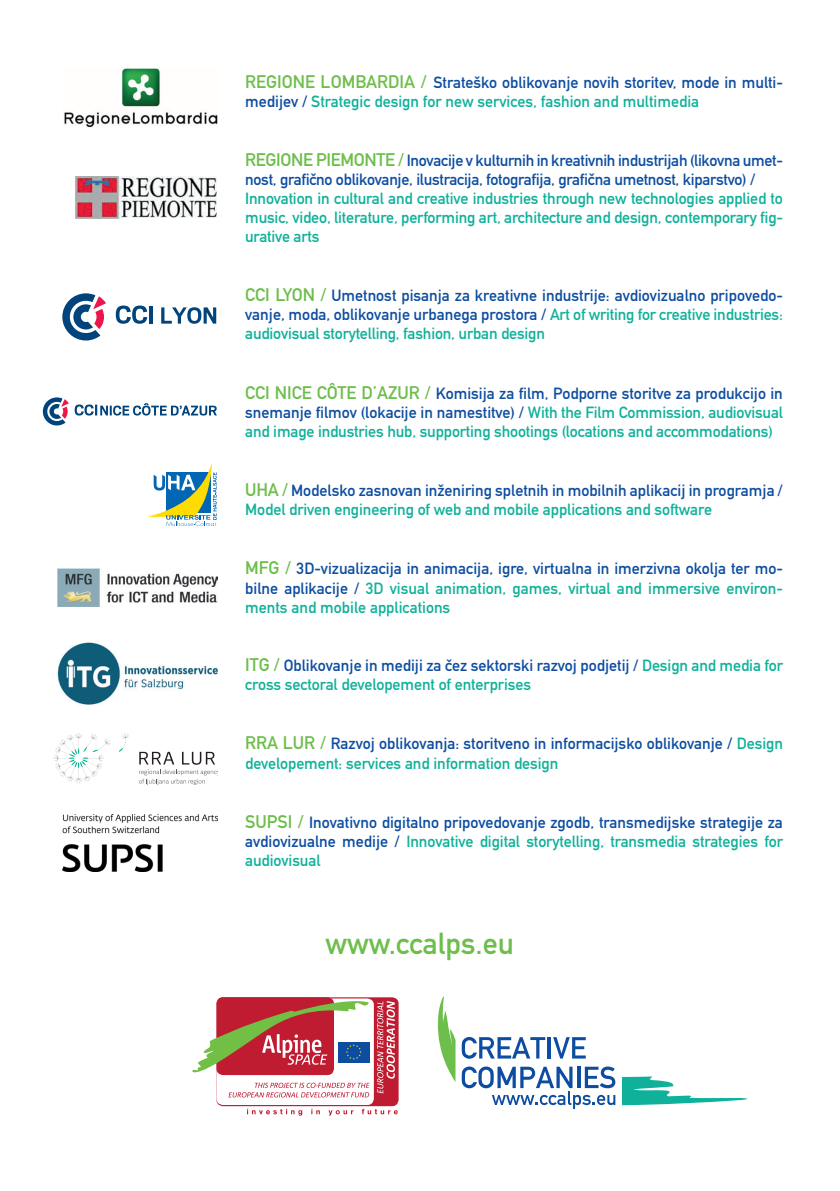
<style>
.page{position:relative;width:840px;height:1191px;background:#fff}
.page>*{position:absolute;margin:0;border:0;box-sizing:border-box;transform-origin:0 0}
.titolo{font:30px "DIN Mittelschrift Std";color:#6dbe4b}
.titolo-2{font:16px/19.2px "DIN Mittelschrift Std";color:#0d4da1}
.titolo-3{font:16px/19.2px "DIN Mittelschrift Std";letter-spacing:-.01em;color:#0fb19a;text-align:justify}
.titolo-4{font:16px/19.2px "DIN Mittelschrift LTCE";letter-spacing:-.015em;color:#0d4da1}
.s1{font-size:18px;color:#6dbe4b}
.s2{color:#0fb19a}
.s3{font-family:"DIN Mittelschrift Std";font-size:18px;color:#6dbe4b}
.s4{font-family:"DIN Mittelschrift Std"}
.s5{color:#0d4da1}
.s6{font-family:"DIN Mittelschrift LTCE";color:#0d4da1}
</style>
<div class="page">
<svg style="left:216px;top:997px;width:182px;height:109px"></svg>
<div style="left:216px;top:998px;width:157px;height:107px;background:#fff;border-radius:7px"></div>
<div style="left:216px;top:997px;width:118px;height:78px;background:#bf1c31;border-radius:7px"></div>
<svg style="left:192px;top:998px;width:177px;height:74px"></svg>
<svg style="left:247px;top:1108px;width:150px;height:7px"></svg>
<svg style="left:377px;top:1001px;width:17px;height:92px"></svg>
<svg style="left:228px;top:1082px;width:141px;height:15px"></svg>
<svg style="left:461px;top:1037px;width:84px;height:21px"></svg>
<hr style="left:547px;top:1037px;width:3px;height:21px;background:#0d4da1">
<svg style="left:553px;top:1037px;width:32px;height:21px"></svg>
<svg style="left:437px;top:996px;width:18px;height:85px"></svg>
<svg style="left:461px;top:1066px;width:287px;height:43px"></svg>
<img style="left:76px;top:176px;width:140px;height:43px">
<img style="left:64px;top:68px;width:154px;height:59px">
<svg style="left:116px;top:305px;width:31px;height:19px"></svg>
<hr style="left:149px;top:306px;width:4px;height:18px;background:#00447b">
<svg style="left:161px;top:307px;width:55px;height:17px"></svg>
<svg style="left:62px;top:293px;width:44px;height:47px"></svg>
<svg style="left:43px;top:397px;width:26px;height:28px"></svg>
<svg style="left:75px;top:403px;width:142px;height:12px"></svg>
<svg style="left:148px;top:463px;width:68px;height:63px"></svg>
<img style="left:57px;top:568px;width:160px;height:38px">
<img style="left:57px;top:642px;width:161px;height:63px">
<img style="left:63px;top:814px;width:155px;height:57px">
<svg style="left:119px;top:733px;width:10px;height:18px"></svg>
<svg style="left:53px;top:733px;width:58px;height:50px"></svg>
<svg style="left:139px;top:752px;width:79px;height:33px"></svg>
<p class="titolo-2" style="left:245px;top:73px;width:537px"><span class="s1">REGIONE LOMBARDIA /</span> Strateško oblikovanje novih storitev, mode in multi&shy;medijev / <span class="s2">Strategic design for new services, fashion and multimedia</span></p>
<p class="titolo-4" style="left:245px;top:150px;width:539px"><span class="s3">REGIONE PIEMONTE /</span> Inovacije v kulturnih in kreativnih industrijah (likovna umet&shy;nost, grafično oblikovanje, ilustracija, fotografija, grafična umetnost, kiparstvo) <span class="s4">/</span></p>
<p class="titolo-3" style="left:245px;top:189px;width:539px">Innovation in cultural and creative industries through new technologies applied to music, video, literature, performing art, architecture and design, contemporary fig&shy;urative arts</p>
<p class="titolo-2" style="left:245px;top:286px;width:539px;text-align:justify"><span class="s1">CCI LYON /</span> Umetnost pisanja za kreativne industrije: avdiovizualno pripovedo&shy;vanje, moda, oblikovanje urbanega prostora / <span class="s2">Art of writing for creative industries: audiovisual storytelling, fashion, urban design</span></p>
<p class="titolo-3" style="left:245px;top:383px;width:539px"><span class="s1">CCI NICE CÔTE D’AZUR /</span> <span class="s5">Komisija za film, Podporne storitve za produkcijo in snemanje filmov (lokacije in namestitve) /</span> With the Film Commission, audiovisual and image industries hub, supporting shootings (locations and accommodations)</p>
<p class="titolo-2" style="left:245px;top:481px;width:539px"><span class="s1">UHA /</span> Modelsko zasnovan inženiring spletnih in mobilnih aplikacij in programja /<br><span class="s2">Model driven engineering of web and mobile applications and software</span></p>
<p class="titolo-2" style="left:245px;top:559px;width:539px;text-align:justify"><span class="s1">MFG /</span> 3D-vizualizacija in animacija, igre, virtualna in imerzivna okolja ter mo&shy;bilne aplikacije / <span class="s2">3D visual animation, games, virtual and immersive environ&shy;ments and mobile applications</span></p>
<p class="titolo-3" style="left:245px;top:656px;width:539px"><span class="s1">ITG /</span> <span class="s6">Oblikovanje in mediji za čez sektorski razvoj podjetij</span> <span class="s5">/</span> Design and media for cross sectoral developement of enterprises</p>
<p class="titolo-2" style="left:245px;top:734px;width:539px"><span class="s1">RRA LUR /</span> Razvoj oblikovanja: storitveno in informacijsko oblikovanje / <span class="s2">Design developement: services and information design</span></p>
<p class="titolo-2" style="left:245px;top:813px;width:539px;text-align:justify"><span class="s1">SUPSI /</span> Inovativno digitalno pripovedovanje zgodb, transmedijske strategije za avdiovizualne medije / <span class="s2">Innovative digital storytelling, transmedia strategies for audiovisual</span></p>
<p class="titolo" style="left:325px;top:925px;width:190px">www.ccalps.eu</p>
</div>
